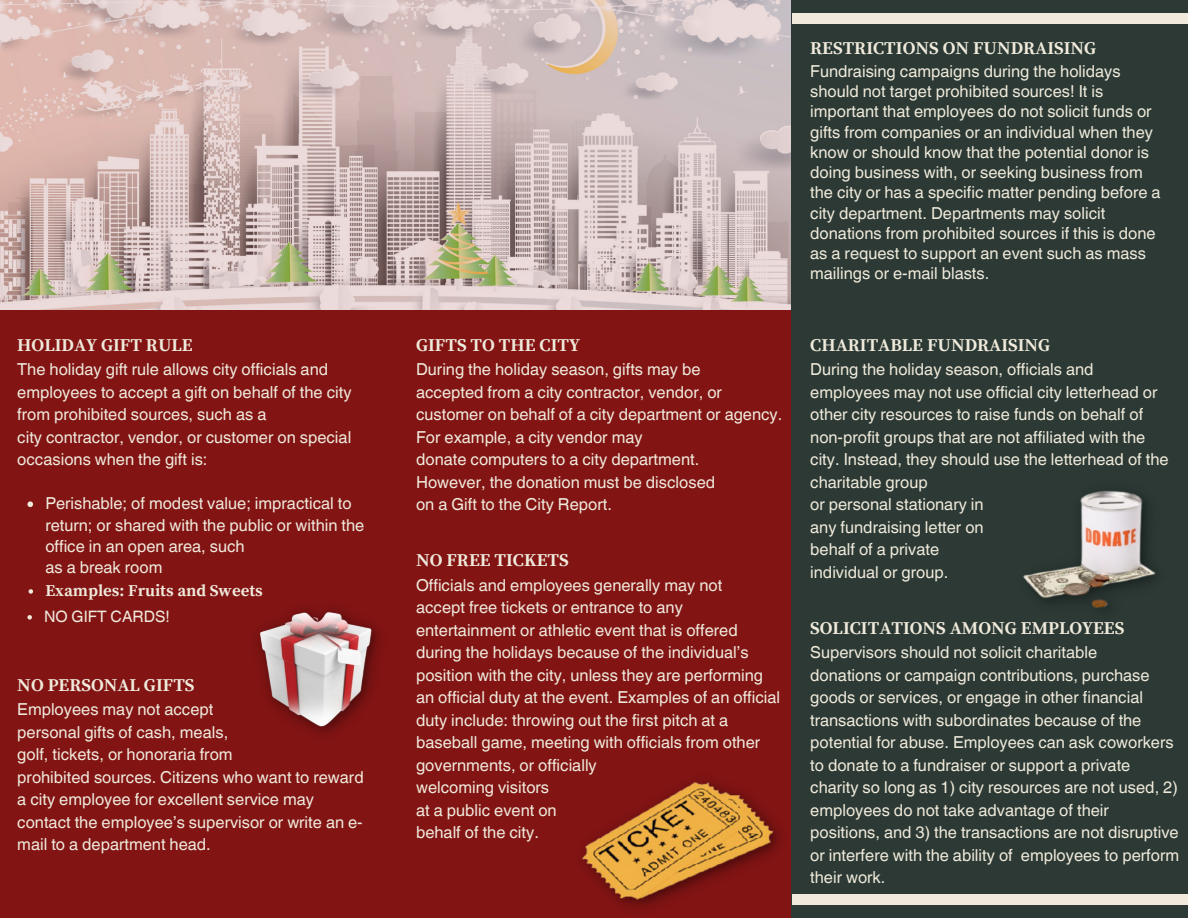
<style>
.page{position:relative;width:1188px;height:918px;background:#821414}
.page>*{position:absolute;margin:0;border:0;box-sizing:border-box;transform-origin:0 0}
.t1{font:700 18px "Source Serif Pro";color:#efeadb}
.t2{font:16.5px/22.5px "Helvetica World";color:#efeadb}
.t3{font:700 16.5px "Source Serif Pro";color:#efeadb}
.t4{font:15.75px "Helvetica World";color:#efeadb}
</style>
<div class="page">
<img style="left:0;top:0;width:792px;height:309px">
<div style="left:792px;top:0;width:396px;height:918px;background:#2c3934"></div>
<div style="left:792px;top:14px;width:396px;height:10px;background:#efeadb"></div>
<div style="left:792px;top:895px;width:396px;height:10px;background:#efeadb"></div>
<img style="left:1023px;top:491px;width:133px;height:117px">
<img style="left:582px;top:781px;width:197px;height:126px">
<img style="left:259px;top:610px;width:120px;height:123px">
<svg style="left:27px;top:501px;width:6px;height:6px"></svg>
<svg style="left:29px;top:589px;width:4px;height:5px"></svg>
<svg style="left:27px;top:615px;width:5px;height:5px"></svg>
<p class="t1" style="left:17px;top:334px;width:177px">HOLIDAY GIFT RULE</p>
<p class="t2" style="left:17px;top:358px;width:312px">The holiday gift rule allows city officials and</p>
<p class="t2" style="left:17px;top:381px;width:336px">employees to accept a gift on behalf of the city from prohibited sources, such as a</p>
<p class="t2" style="left:17px;top:426px;width:335px">city contractor, vendor, or customer on special occasions when the gift is:</p>
<p class="t2" style="left:45px;top:493px;width:321px;line-height:21.3px">Perishable; of modest value; impractical to return; or shared with the public or within the office in an open area, such<br>as a break room</p>
<p class="t3" style="left:45px;top:581px;width:219px">Examples: Fruits and Sweets</p>
<p class="t4" style="left:44px;top:607px;width:127px">NO GIFT CARDS!</p>
<p class="t1" style="left:17px;top:674px;width:179px">NO PERSONAL GIFTS</p>
<p class="t2" style="left:17px;top:698px;width:198px">Employees may not accept</p>
<p class="t2" style="left:17px;top:721px;width:212px">personal gifts of cash, meals,</p>
<p class="t2" style="left:17px;top:743px;width:217px">golf, tickets, or honoraria from</p>
<p class="t2" style="left:17px;top:766px;width:348px">prohibited sources. Citizens who want to reward a city employee for excellent service may contact the employee’s supervisor or write an e&shy;mail to a department head.</p>
<p class="t1" style="left:416px;top:334px;width:165px">GIFTS TO THE CITY</p>
<p class="t2" style="left:416px;top:358px;width:286px">During the holiday season, gifts may be</p>
<p class="t2" style="left:416px;top:381px;width:368px">accepted from a city contractor, vendor, or customer on behalf of a city department or agency.<br>For example, a city vendor may</p>
<p class="t2" style="left:416px;top:448px;width:285px">donate computers to a city department.</p>
<p class="t2" style="left:416px;top:471px;width:301px">However, the donation must be disclosed</p>
<p class="t2" style="left:416px;top:493px;width:197px">on a Gift to the City Report.</p>
<p class="t1" style="left:416px;top:550px;width:154px">NO FREE TICKETS</p>
<p class="t2" style="left:416px;top:574px;width:308px">Officials and employees generally may not</p>
<p class="t2" style="left:416px;top:596px;width:268px">accept free tickets or entrance to any</p>
<p class="t2" style="left:416px;top:619px;width:366px">entertainment or athletic event that is offered during the holidays because of the individual’s position with the city, unless they are performing an official duty at the event. Examples of an official duty include: throwing out the first pitch at a baseball game, meeting with officials from other</p>
<p class="t2" style="left:416px;top:754px;width:182px">governments, or officially</p>
<p class="t2" style="left:416px;top:776px;width:135px">welcoming visitors</p>
<p class="t2" style="left:416px;top:799px;width:142px">at a public event on</p>
<p class="t2" style="left:416px;top:821px;width:124px">behalf of the city.</p>
<p class="t1" style="left:810px;top:38px;width:288px">RESTRICTIONS ON FUNDRAISING</p>
<p class="t2" style="left:810px;top:61px;width:312px;line-height:20.2px">Fundraising campaigns during the holidays should not target prohibited sources! It is</p>
<p class="t2" style="left:810px;top:102px;width:352px;line-height:20.2px">important that employees do not solicit funds or gifts from companies or an individual when they know or should know that the potential donor is doing business with, or seeking business from the city or has a specific matter pending before a city department. Departments may solicit donations from prohibited sources if this is done as a request to support an event such as mass mailings or e-mail blasts.</p>
<p class="t1" style="left:810px;top:334px;width:242px">CHARITABLE FUNDRAISING</p>
<p class="t2" style="left:810px;top:358px;width:285px">During the holiday season, officials and</p>
<p class="t2" style="left:810px;top:381px;width:360px">employees may not use official city letterhead or other city resources to raise funds on behalf of non-profit groups that are not affiliated with the city. Instead, they should use the letterhead of the charitable group</p>
<p class="t2" style="left:810px;top:493px;width:175px">or personal stationary in</p>
<p class="t2" style="left:810px;top:516px;width:175px">any fundraising letter on</p>
<p class="t2" style="left:810px;top:538px;width:130px">behalf of a private</p>
<p class="t2" style="left:810px;top:561px;width:140px">individual or group.</p>
<p class="t1" style="left:810px;top:617px;width:316px">SOLICITATIONS AMONG EMPLOYEES</p>
<p class="t2" style="left:810px;top:641px;width:288px">Supervisors should not solicit charitable</p>
<p class="t2" style="left:810px;top:664px;width:370px">donations or campaign contributions, purchase goods or services, or engage in other financial transactions with subordinates because of the potential for abuse. Employees can ask coworkers to donate to a fundraiser or support a private charity so long as 1) city resources are not used, 2) employees do not take advantage of their positions, and 3) the transactions are not disruptive or interfere with the ability of employees to perform their work.</p>
</div>
